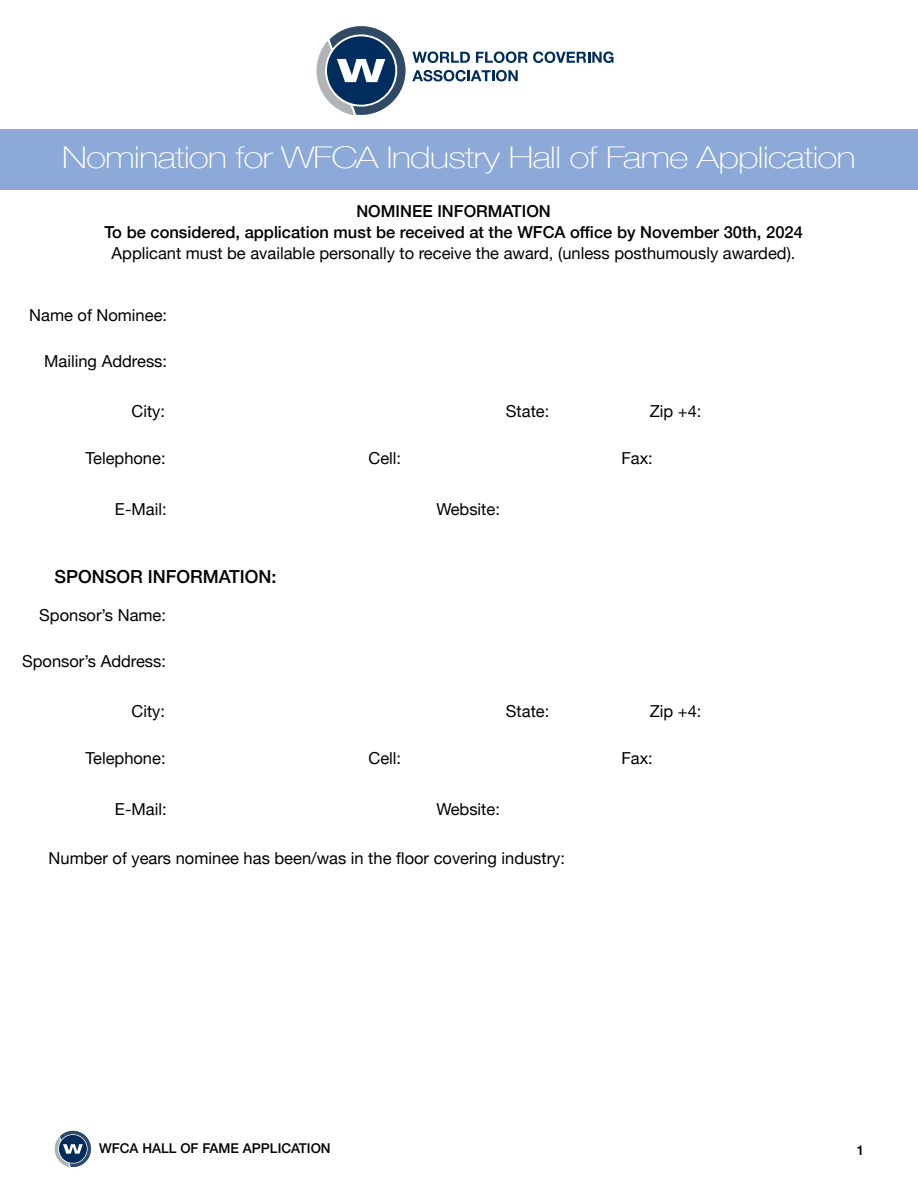
<style>
.page{position:relative;width:918px;height:1188px;background:#fff}
.page>*{position:absolute;margin:0;border:0;box-sizing:border-box;transform-origin:0 0}
.t1{font:100 30px "Helvetica Neue";letter-spacing:-.03em;color:#fff;scale:1.25 1}
.t2{font:500 18px "Helvetica Neue";color:#000}
.t3{font:16.5px "Helvetica Neue";color:#000}
.t4{font:500 16.5px/21px "Helvetica Neue";color:#000;text-align:center}
.t5{font:500 13.5px "Helvetica Neue";color:#000}
</style>
<div class="page">
<div style="left:54px;top:1130px;width:38px;height:38px;border:1px solid #fff;border-radius:50%"></div>
<svg style="left:55px;top:1131px;width:36px;height:36px"></svg>
<div style="left:0;top:130px;width:918px;height:60px;background:#8da9d8"></div>
<svg style="left:412px;top:51px;width:58px;height:12px"></svg>
<svg style="left:476px;top:51px;width:137px;height:12px"></svg>
<svg style="left:412px;top:70px;width:106px;height:11px"></svg>
<div style="left:315px;top:24px;width:93px;height:94px;border:3px solid #fff;border-radius:50%"></div>
<svg style="left:317px;top:26px;width:88px;height:89px"></svg>
<h1 class="t1" style="left:62px;top:134px;width:637px">Nomination for WFCA Industry Hall of Fame Application</h1>
<p class="t4" style="left:104px;top:199px;width:700px">NOMINEE INFORMATION<br>To be considered, application must be received at the WFCA office by November 30th, 2024</p>
<p class="t3" style="left:112px;top:241px;width:685px">Applicant must be available personally to receive the award, (unless posthumously awarded).</p>
<p class="t3" style="left:29px;top:304px;width:139px">Name of Nominee:</p>
<p class="t3" style="left:44px;top:349px;width:124px">Mailing Address:</p>
<p class="t3" style="left:131px;top:399px;width:35px">City:</p>
<p class="t3" style="left:506px;top:399px;width:45px">State:</p>
<p class="t3" style="left:650px;top:399px;width:53px">Zip +4:</p>
<p class="t3" style="left:86px;top:446px;width:82px">Telephone:</p>
<p class="t3" style="left:368px;top:447px;width:34px">Cell:</p>
<p class="t3" style="left:621px;top:447px;width:33px">Fax:</p>
<p class="t3" style="left:115px;top:497px;width:53px">E-Mail:</p>
<p class="t3" style="left:436px;top:497px;width:65px">Website:</p>
<p class="t2" style="left:55px;top:562px;width:224px">SPONSOR INFORMATION:</p>
<p class="t3" style="left:39px;top:604px;width:128px">Sponsor’s Name:</p>
<p class="t3" style="left:22px;top:649px;width:145px">Sponsor’s Address:</p>
<p class="t3" style="left:131px;top:699px;width:35px">City:</p>
<p class="t3" style="left:506px;top:699px;width:45px">State:</p>
<p class="t3" style="left:650px;top:699px;width:53px">Zip +4:</p>
<p class="t3" style="left:86px;top:747px;width:82px">Telephone:</p>
<p class="t3" style="left:368px;top:747px;width:34px">Cell:</p>
<p class="t3" style="left:621px;top:747px;width:33px">Fax:</p>
<p class="t3" style="left:115px;top:797px;width:53px">E-Mail:</p>
<p class="t3" style="left:436px;top:797px;width:65px">Website:</p>
<p class="t3" style="left:49px;top:846px;width:518px">Number of years nominee has been/was in the floor covering industry:</p>
<p class="t5" style="left:99px;top:1138px;width:233px">WFCA HALL OF FAME APPLICATION</p>
<p class="t5" style="left:857px;top:1139px;width:9px">1</p>
</div>
